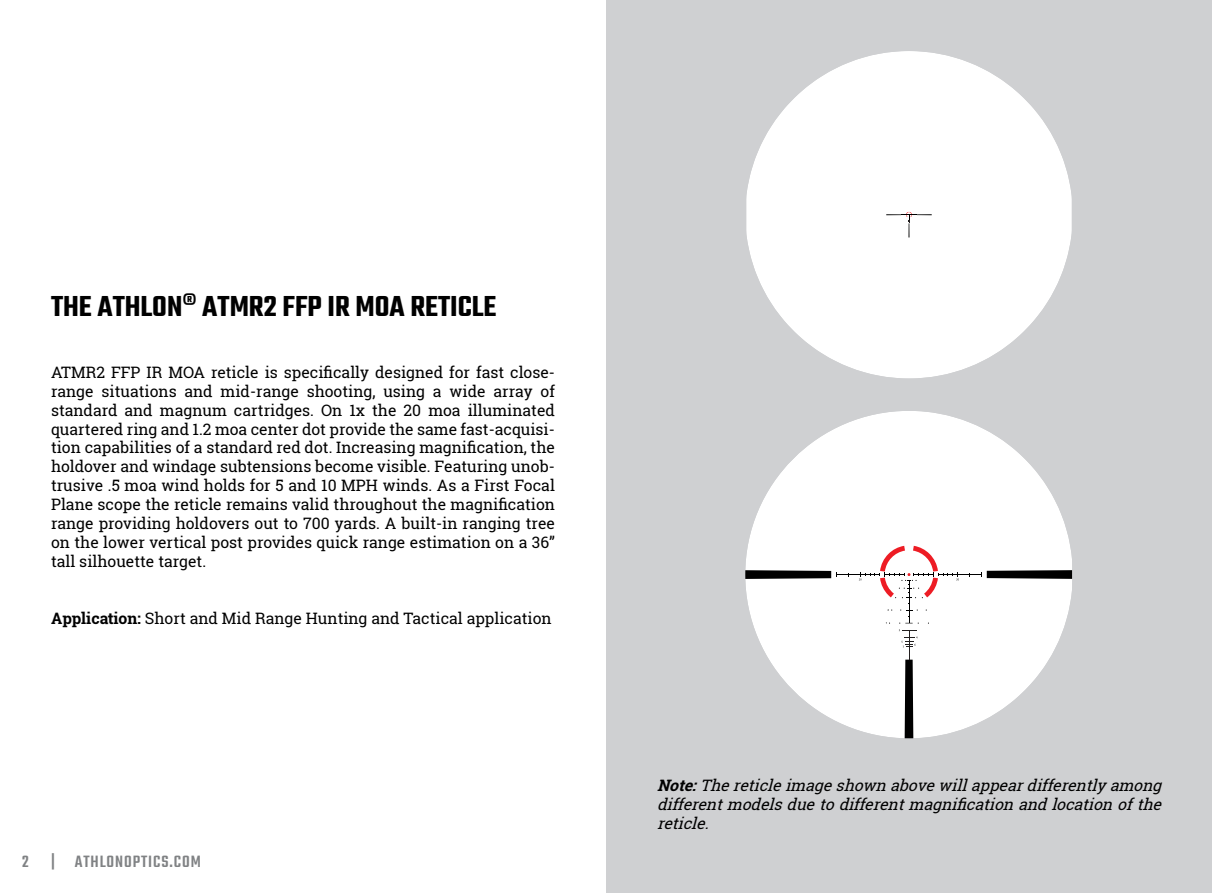
<style>
.page{position:relative;width:1212px;height:893px;background:#fff}
.page>*{position:absolute;margin:0;border:0;box-sizing:border-box;transform-origin:0 0}
.t1{font:600 31.5px "Teko";color:#000}
.t2{font:500 18px "Teko";letter-spacing:.05em;color:#808284}
.t3{font:15.75px/18.9px "Roboto Slab";color:#000;text-align:justify}
.t4{font:italic 15.75px/18.9px "Roboto Slab";color:#000;text-align:justify}
.s1{font-weight:700}
</style>
<div class="page">
<div style="left:606px;top:0;width:606px;height:893px;background:#cfd0d2"></div>
<svg style="left:746px;top:51px;width:326px;height:327px;fill:#fff"></svg>
<svg style="left:886px;top:212px;width:46px;height:25px"></svg>
<svg style="left:747px;top:411px;width:324px;height:327px;fill:#fff"></svg>
<hr style="left:909px;top:580px;width:1px;height:43px;background:#000">
<svg style="left:900px;top:604px;width:18px;height:13px"></svg>
<svg style="left:904px;top:660px;width:10px;height:78px"></svg>
<svg style="left:745px;top:546px;width:327px;height:52px;background:#e6dfdf"></svg>
<hr style="left:909px;top:630px;width:1px;height:30px;background:#221f1f">
<svg style="left:899px;top:623px;width:20px;height:25px"></svg>
<h1 class="t1" style="left:51px;top:293px;width:447px">THE ATHLON® ATMR2 FFP IR MOA RETICLE</h1>
<p class="t3" style="left:51px;top:362px;width:505px">ATMR2 FFP IR MOA reticle is specifically designed for fast close&shy;range situations and mid-range shooting, using a wide array of standard and magnum cartridges. On 1x the 20 moa illuminated quartered ring and 1.2 moa center dot provide the same fast-acquisi&shy;tion capabilities of a standard red dot. Increasing magnification, the holdover and windage subtensions become visible. Featuring unob&shy;trusive .5 moa wind holds for 5 and 10 MPH winds. As a First Focal Plane scope the reticle remains valid throughout the magnification range providing holdovers out to 700 yards. A built-in ranging tree on the lower vertical post provides quick range estimation on a 36” tall silhouette target.</p>
<p class="t3" style="left:51px;top:608px;width:502px"><span class="s1">Application:</span> Short and Mid Range Hunting and Tactical application</p>
<p class="t2" style="left:22px;top:850px;width:180px">2 | ATHLONOPTICS.COM</p>
<p class="t4" style="left:657px;top:776px;width:511px"><span class="s1">Note:</span>Thereticleimageshownabovewillappeardifferentlyamong differentmodelsduetodifferentmagnificationandlocationofthe reticle.</p>
</div>
